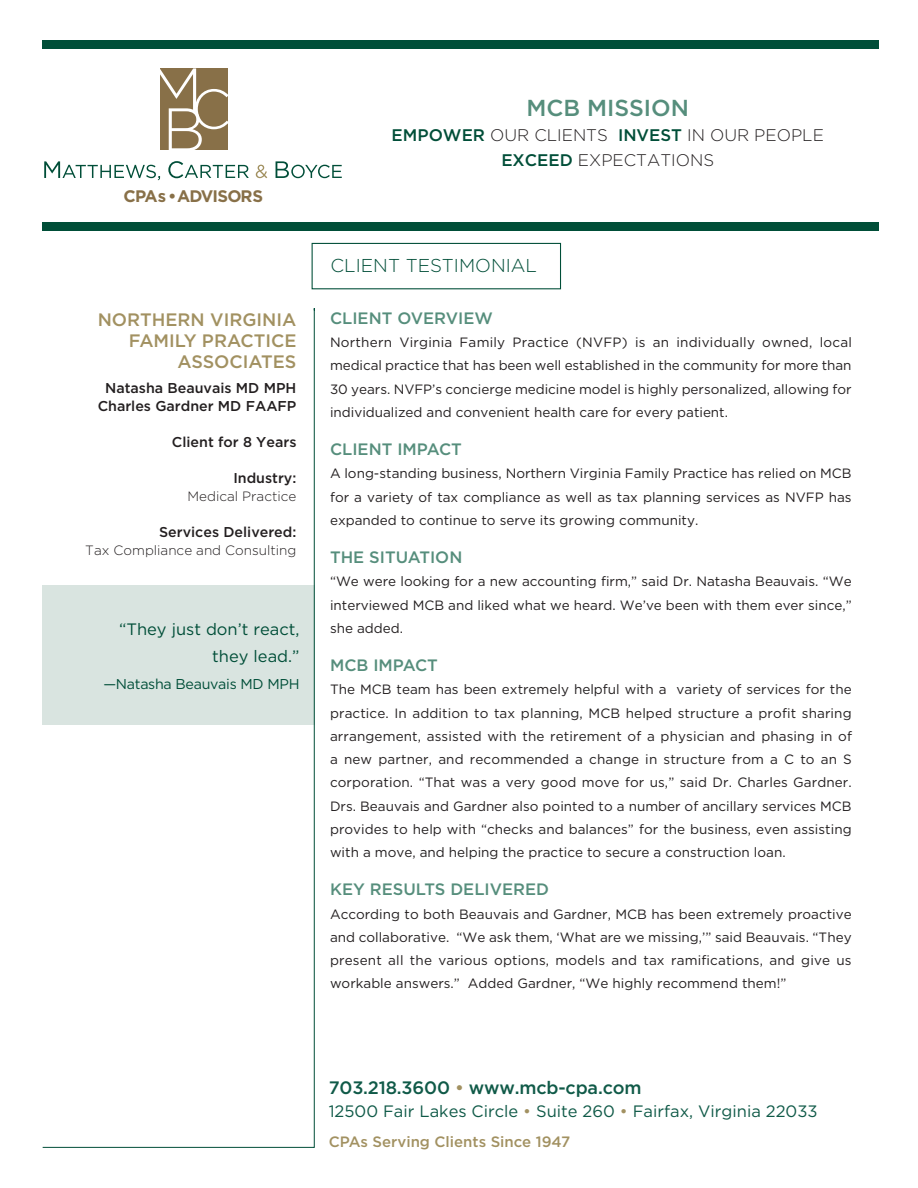
<style>
.page{position:relative;width:918px;height:1188px;background:#fff}
.page>*{position:absolute;margin:0;border:0;box-sizing:border-box;transform-origin:0 0}
.t1{font:500 23.1px "Gotham";color:#568e7c}
.t2{font:300 18.6px "Gotham";color:#004e38}
.Subheads{font:500 18px/21px "Gotham";color:#a29161;text-align:right}
.t3{font:500 18px "Gotham";letter-spacing:-.01em;color:#105a48}
.t4{font:300 16.8px "Gotham";color:#231f20}
.t5{font:700 16.65px "Gotham";letter-spacing:-.05em;color:#887048}
.t6{font:500 16.5px "Gotham";color:#568e7c}
.t7{font:16.5px "Gotham";color:#105a48}
.t8{font:16.5px/27px "Gotham";color:#004e38;text-align:right}
.t9{font:500 15px "Gotham";color:#a29161}
.t10{font:500 14.25px "Gotham";color:#231f20}
.t11{font:14.25px "Gotham";letter-spacing:-.02em;color:#004e38}
.t12{font:13.5px/23.2px "Gotham";color:#231f20;text-align:justify}
.t13{font:300 13.5px "Gotham";color:#231f20}
.s1{font-weight:500;color:#004e38}
.s2{color:#a29161}
</style>
<div class="page">
<div style="left:42px;top:40px;width:837px;height:9px;background:#004e38"></div>
<div style="left:42px;top:222px;width:837px;height:8px;background:#004e38"></div>
<div style="left:312px;top:243px;width:249px;height:46px;background:#fff;border:1px solid #004e38"></div>
<svg style="left:44px;top:161px;width:116px;height:19px"></svg>
<svg style="left:168px;top:161px;width:81px;height:17px"></svg>
<svg style="left:256px;top:165px;width:11px;height:13px"></svg>
<svg style="left:276px;top:161px;width:66px;height:17px"></svg>
<svg style="left:160px;top:68px;width:68px;height:82px;background:#9c8867"></svg>
<svg style="left:42px;top:308px;width:273px;height:840px"></svg>
<p class="t5" style="left:124px;top:186px;width:141px">CPAs • ADVISORS</p>
<p class="Subheads" style="left:98px;top:308px;width:200px">NORTHERN VIRGINIA<br>FAMILY PRACTICE<br>ASSOCIATES</p>
<p class="t10" style="left:105px;top:380px;width:193px">Natasha Beauvais MD MPH</p>
<p class="t10" style="left:98px;top:398px;width:200px">Charles Gardner MD FAAFP</p>
<p class="t10" style="left:172px;top:434px;width:126px">Client for 8 Years</p>
<p class="t10" style="left:233px;top:470px;width:65px">Industry:</p>
<p class="t13" style="left:187px;top:489px;width:110px">Medical Practice</p>
<p class="t10" style="left:159px;top:524px;width:139px">Services Delivered:</p>
<p class="t13" style="left:85px;top:543px;width:213px">Tax Compliance and Consulting</p>
<p class="t8" style="left:119px;top:616px;width:182px">“They just don’t react, they lead.”</p>
<p class="t11" style="left:103px;top:676px;width:198px">—Natasha Beauvais MD MPH</p>
<p class="t1" style="left:526px;top:95px;width:164px">MCB MISSION</p>
<p class="t4" style="left:392px;top:126px;width:434px"><span class="s1">EMPOWER</span> OUR CLIENTS <span class="s1">INVEST</span> IN OUR PEOPLE</p>
<p class="t4" style="left:501px;top:151px;width:214px"><span class="s1">EXCEED</span> EXPECTATIONS</p>
<p class="t2" style="left:330px;top:255px;width:208px">CLIENT TESTIMONIAL</p>
<p class="t6" style="left:330px;top:309px;width:164px">CLIENT OVERVIEW</p>
<p class="t12" style="left:330px;top:331px;width:523px">Northern Virginia Family Practice (NVFP) is an individually owned, local medical practice that has been well established in the community for more than 30 years. NVFP’s concierge medicine model is highly personalized, allowing for individualized and convenient health care for every patient.</p>
<p class="t6" style="left:330px;top:440px;width:133px">CLIENT IMPACT</p>
<p class="t12" style="left:330px;top:462px;width:523px">A long-standing business, Northern Virginia Family Practice has relied on MCB for a variety of tax compliance as well as tax planning services as NVFP has expanded to continue to serve its growing community.</p>
<p class="t6" style="left:330px;top:548px;width:134px">THE SITUATION</p>
<p class="t12" style="left:330px;top:570px;width:523px">“We were looking for a new accounting firm,” said Dr. Natasha Beauvais. “We interviewed MCB and liked what we heard. We’ve been with them ever since,” she added.</p>
<p class="t6" style="left:330px;top:656px;width:109px">MCB IMPACT</p>
<p class="t12" style="left:330px;top:678px;width:523px">The MCB team has been extremely helpful with a variety of services for the practice. In addition to tax planning, MCB helped structure a profit sharing arrangement, assisted with the retirement of a physician and phasing in of a new partner, and recommended a change in structure from a C to an S corporation. “That was a very good move for us,” said Dr. Charles Gardner.<br>Drs. Beauvais and Gardner also pointed to a number of ancillary services MCB provides to help with “checks and balances” for the business, even assisting with a move, and helping the practice to secure a construction loan.</p>
<p class="t6" style="left:330px;top:880px;width:221px">KEY RESULTS DELIVERED</p>
<p class="t12" style="left:330px;top:902px;width:523px">According to both Beauvais and Gardner, MCB has been extremely proactive and collaborative. “We ask them, ‘What are we missing,’” said Beauvais. “They present all the various options, models and tax ramifications, and give us workable answers.” Added Gardner, “We highly recommend them!”</p>
<p class="t3" style="left:329px;top:1078px;width:314px">703.218.3600 <span class="s2">•</span> www.mcb-cpa.com</p>
<p class="t7" style="left:329px;top:1102px;width:490px">12500 Fair Lakes Circle <span class="s2">•</span> Suite 260 <span class="s2">•</span> Fairfax, Virginia 22033</p>
<p class="t9" style="left:329px;top:1133px;width:243px">CPAs Serving Clients Since 1947</p>
</div>
